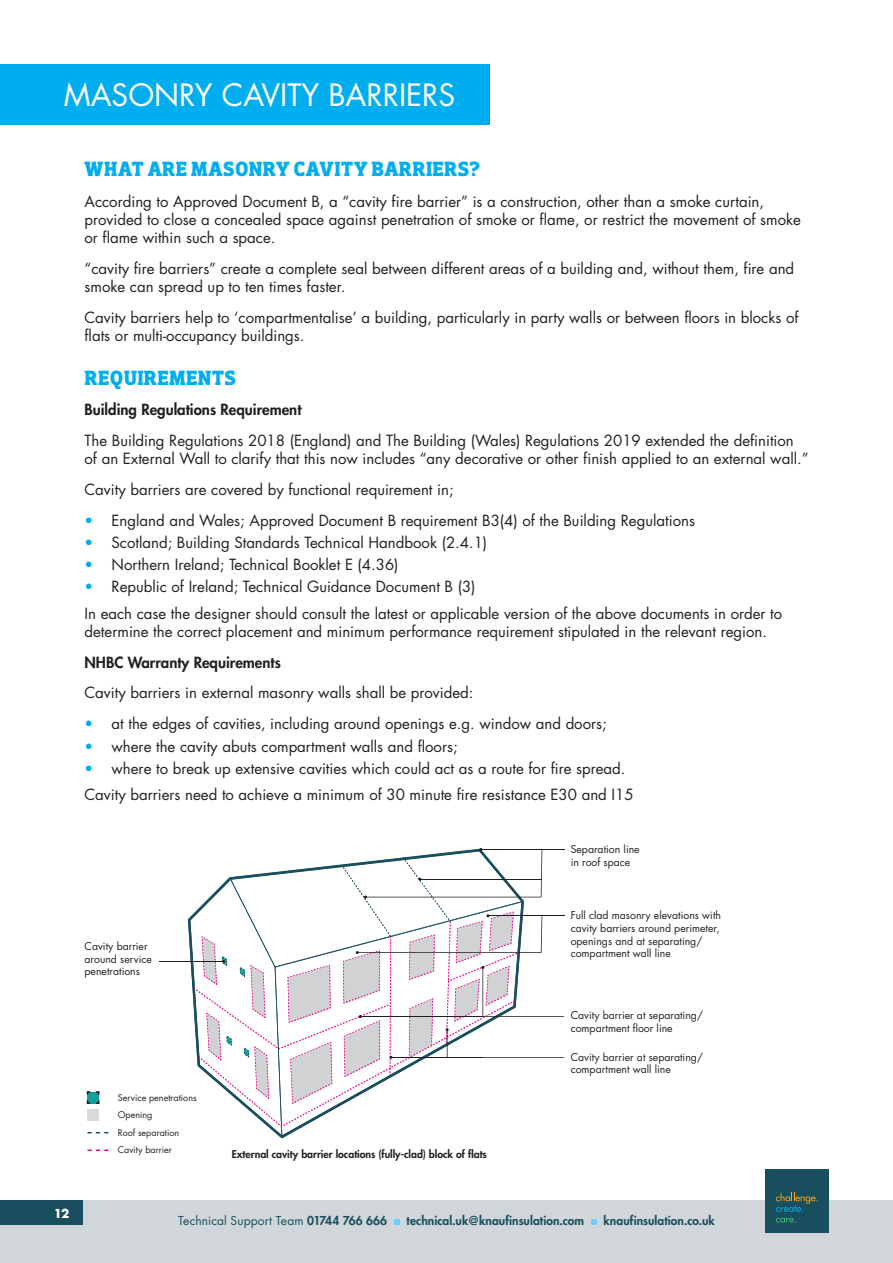
<style>
.page{position:relative;width:893px;height:1263px;background:#fff}
.page>*{position:absolute;margin:0;border:0;box-sizing:border-box;transform-origin:0 0}
.t1{font:30px "Futura Std";color:#fff}
.t2{font:700 21px "Dobra Slab";letter-spacing:.01em;color:#00aeef}
.t3{font:15px/18px "Futura Std";color:#231f20}
.t4{font:800 15px "Futura Std";color:#231f20}
.t5{font:800 12px "Futura Std";letter-spacing:.005em;color:#184e5d}
.t6{font:12px "Futura Std";letter-spacing:.01em;color:#184e5d}
.t7{font:700 12px "Futura Std";color:#fff}
.t8{font:10.5px/12.6px "Futura Std";color:#231f20}
.t9{font:800 10.5px "Futura Std";color:#231f20}
.t10{font:9px/17.5px "Futura Std";color:#231f20}
.s1{color:#00aeef}
.s2{font-weight:800}
</style>
<div class="page">
<div style="left:0;top:1201px;width:893px;height:62px;background:#d0d6da"></div>
<svg style="left:394px;top:1220px;width:6px;height:5px"></svg>
<svg style="left:591px;top:1220px;width:6px;height:5px"></svg>
<div style="left:0;top:1201px;width:82px;height:24px;background:#184e5d"></div>
<div style="left:765px;top:1169px;width:64px;height:63px;background:#184e5d"></div>
<svg style="left:776px;top:1193px;width:42px;height:19px"></svg>
<svg style="left:776px;top:1218px;width:20px;height:4px"></svg>
<div style="left:0;top:64px;width:489px;height:60px;background:#00aeef"></div>
<hr style="left:159px;top:961px;width:65px;height:1px;background:#231f20">
<hr style="left:481px;top:849px;width:84px;height:1px;background:#231f20">
<svg style="left:193px;top:848px;width:371px;height:289px"></svg>
<svg style="left:87px;top:1091px;width:12px;height:13px"></svg>
<div style="left:87px;top:1109px;width:12px;height:11px;background:#dadada"></div>
<svg style="left:87px;top:1132px;width:21px;height:1px"></svg>
<svg style="left:87px;top:1149px;width:21px;height:2px"></svg>
<h1 class="t1" style="left:64px;top:76px;width:393px">MASONRY CAVITY BARRIERS</h1>
<h2 class="t2" style="left:85px;top:157px;width:397px">WHAT ARE MASONRY CAVITY BARRIERS?</h2>
<p class="t3" style="left:85px;top:193px;width:718px">According to Approved Document B, a “cavity fire barrier” is a construction, other than a smoke curtain, provided to close a concealed space against penetration of smoke or flame, or restrict the movement of smoke or flame within such a space.</p>
<p class="t3" style="left:85px;top:259px;width:711px">“cavity fire barriers” create a complete seal between different areas of a building and, without them, fire and smoke can spread up to ten times faster.</p>
<p class="t3" style="left:85px;top:308px;width:716px">Cavity barriers help to ‘compartmentalise’ a building, particularly in party walls or between floors in blocks of flats or multi-occupancy buildings.</p>
<h2 class="t2" style="left:85px;top:365px;width:153px">REQUIREMENTS</h2>
<p class="t4" style="left:85px;top:400px;width:218px">Building Regulations Requirement</p>
<p class="t3" style="left:85px;top:432px;width:726px">The Building Regulations 2018 (England) and The Building (Wales) Regulations 2019 extended the definition of an External Wall to clarify that this now includes “any decorative or other finish applied to an external wall.”</p>
<p class="t3" style="left:85px;top:481px;width:371px">Cavity barriers are covered by functional requirement in;</p>
<p class="t3" style="left:85px;top:511px;width:612px"><span class="s1">•</span> England and Wales; Approved Document B requirement B3(4) of the Building Regulations</p>
<p class="t3" style="left:85px;top:534px;width:404px"><span class="s1">•</span> Scotland; Building Standards Technical Handbook (2.4.1)</p>
<p class="t3" style="left:85px;top:556px;width:316px"><span class="s1">•</span> Northern Ireland; Technical Booklet E (4.36)</p>
<p class="t3" style="left:85px;top:574px;width:699px;line-height:26.5px"><span class="s1">•</span> Republic of Ireland; Technical Guidance Document B (3)<br>In each case the designer should consult the latest or applicable version of the above documents in order to</p>
<p class="t3" style="left:85px;top:623px;width:684px">determine the correct placement and minimum performance requirement stipulated in the relevant region.</p>
<p class="t4" style="left:85px;top:653px;width:198px">NHBC Warranty Requirements</p>
<p class="t3" style="left:85px;top:684px;width:390px">Cavity barriers in external masonry walls shall be provided:</p>
<p class="t3" style="left:85px;top:715px;width:524px"><span class="s1">•</span> at the edges of cavities, including around openings e.g. window and doors;</p>
<p class="t3" style="left:85px;top:737px;width:375px"><span class="s1">•</span> where the cavity abuts compartment walls and floors;</p>
<p class="t3" style="left:85px;top:755px;width:551px;line-height:26.5px"><span class="s1">•</span> where to break up extensive cavities which could act as a route for fire spread.<br>Cavity barriers need to achieve a minimum of 30 minute fire resistance E30 and I15</p>
<p class="t8" style="left:85px;top:940px;width:69px">Cavity barrier around service penetrations</p>
<p class="t10" style="left:118px;top:1088px;width:80px">Service penetrations<br>Opening<br>Roof separation<br>Cavity barrier</p>
<p class="t9" style="left:232px;top:1148px;width:257px">External cavity barrier locations (fully-clad) block of flats</p>
<p class="t8" style="left:571px;top:843px;width:71px">Separation line in roof space</p>
<p class="t8" style="left:571px;top:909px;width:152px">Full clad masonry elevations with cavity barriers around perimeter, openings and at separating/ compartment wall line</p>
<p class="t8" style="left:571px;top:1009px;width:134px">Cavity barrier at separating/ compartment floor line</p>
<p class="t8" style="left:571px;top:1050px;width:134px">Cavity barrier at separating/ compartment wall line</p>
<p class="t7" style="left:54px;top:1205px;width:17px">12</p>
<p class="t6" style="left:178px;top:1213px;width:211px">Technical Support Team <span class="s2">01744 766 666</span></p>
<p class="t5" style="left:406px;top:1213px;width:179px">technical.uk@knaufinsulation.com</p>
<p class="t5" style="left:603px;top:1213px;width:113px">knaufinsulation.co.uk</p>
</div>
